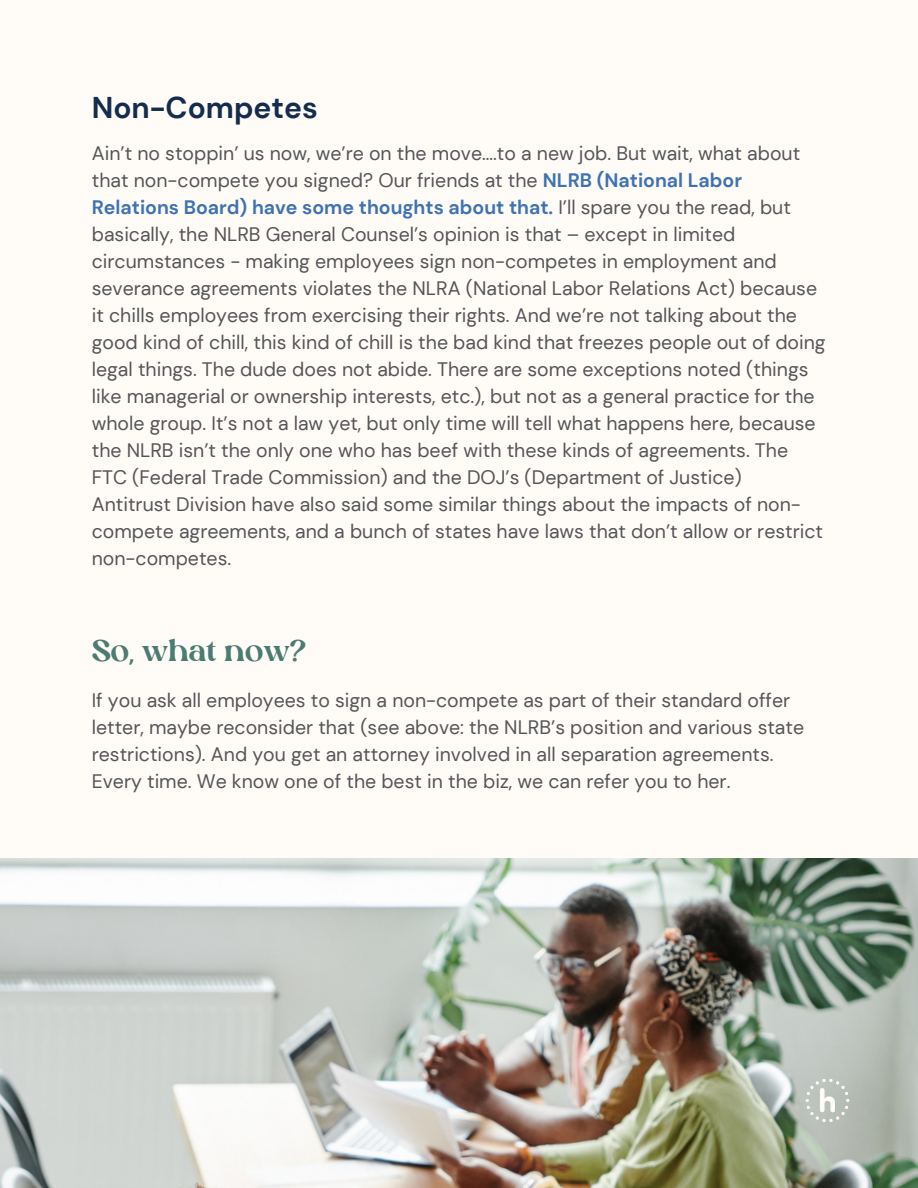
<style>
.page{position:relative;width:918px;height:1188px;background:#fffcf7}
.page>*{position:absolute;margin:0;border:0;box-sizing:border-box;transform-origin:0 0}
.t1{font:700 30px "DM Sans";color:#142d4f}
.t2{font:30px "Silk Flower";color:#4b7b73}
.t3{font:19.5px/27px "DM Sans";color:#55565a}
.s1{font-weight:700;color:#3f72b3}
</style>
<div class="page">
<img style="left:0;top:859px;width:918px;height:329px">
<img style="left:801px;top:1074px;width:54px;height:54px">
<p class="t1" style="left:92px;top:88px;width:227px">Non-Competes</p>
<p class="t3" style="left:92px;top:140px;width:735px">Ain’t no stoppin’ us now, we’re on the move….to a new job. But wait, what about that non-compete you signed? Our friends at the <span class="s1">NLRB (National Labor Relations Board) have some thoughts about that.</span> I’ll spare you the read, but basically, the NLRB General Counsel’s opinion is that – except in limited circumstances - making employees sign non-competes in employment and severance agreements violates the NLRA (National Labor Relations Act) because it chills employees from exercising their rights. And we’re not talking about the good kind of chill, this kind of chill is the bad kind that freezes people out of doing legal things. The dude does not abide. There are some exceptions noted (things like managerial or ownership interests, etc.), but not as a general practice for the whole group. It’s not a law yet, but only time will tell what happens here, because the NLRB isn’t the only one who has beef with these kinds of agreements. The FTC (Federal Trade Commission) and the DOJ’s (Department of Justice)<br>Antitrust Division have also said some similar things about the impacts of non&shy;compete agreements, and a bunch of states have laws that don’t allow or restrict non-competes.</p>
<p class="t2" style="left:92px;top:638px;width:215px">So, what now?</p>
<p class="t3" style="left:92px;top:687px;width:714px">If you ask all employees to sign a non-compete as part of their standard offer letter, maybe reconsider that (see above: the NLRB’s position and various state restrictions). And you get an attorney involved in all separation agreements.<br>Every time. We know one of the best in the biz, we can refer you to her.</p>
</div>
